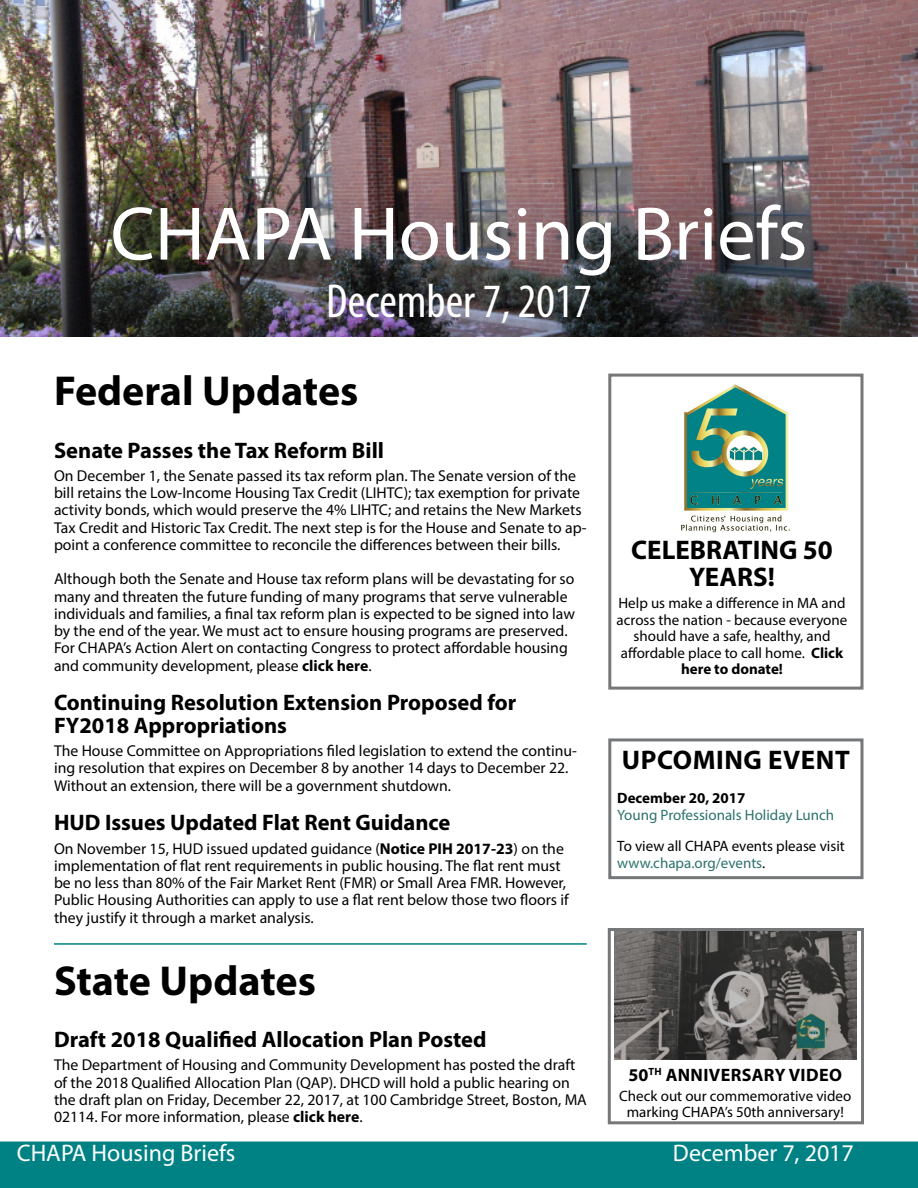
<style>
.page{position:relative;width:918px;height:1188px;background:#fff}
.page>*{position:absolute;margin:0;border:0;box-sizing:border-box;transform-origin:0 0}
.t1{font:76.5px "Myriad Pro";color:#fff}
.t2{font:condensed 48px "Myriad Pro";color:#fff}
.Subheads{font:700 42px "Myriad Pro";color:#000}
.Subheads-2{font:700 27px/27px "Myriad Pro";color:#000;text-align:center}
.Upcoming_Events{font:700 27px "Myriad Pro";letter-spacing:.02em;color:#000}
.t3{font:24px "Myriad Pro";color:#fff}
.Subheads-3{font:700 22.5px/22.5px "Myriad Pro";color:#000}
.Upcoming_Events-2{font:700 18px "Myriad Pro";letter-spacing:.02em;color:#000}
.t4{font:15.75px/17.2px "Myriad Pro";color:#000}
.Upcoming_Events-3{font:15px/16.5px "Myriad Pro";color:#000;text-align:center}
.Hyperlink{font:15px/16.5px "Myriad Pro";color:#2c726d}
.s1{font-weight:700}
.s2{font-weight:700;color:#000}
.s3{color:#2c726d}
</style>
<div class="page">
<img style="left:1px;top:0;width:917px;height:337px">
<div style="left:0;top:1142px;width:918px;height:46px;background:#008285"></div>
<div style="left:608px;top:738px;width:256px;height:141px;border:3px solid #757779"></div>
<div style="left:608px;top:374px;width:256px;height:316px;border:3px solid #757779"></div>
<img style="left:681px;top:384px;width:109px;height:148px">
<div style="left:608px;top:928px;width:256px;height:196px;border:3px solid #757779"></div>
<img style="left:615px;top:932px;width:242px;height:127px">
<hr style="left:54px;top:943px;width:533px;height:2px;background:#008285">
<p class="t1" style="left:111px;top:187px;width:698px">CHAPA Housing Briefs</p>
<p class="t2" style="left:326px;top:272px;width:267px">December 7, 2017</p>
<p class="Subheads" style="left:54px;top:364px;width:306px">Federal Updates</p>
<p class="Subheads-3" style="left:54px;top:438px;width:332px">Senate Passes the Tax Reform Bill</p>
<p class="t4" style="left:54px;top:467px;width:534px">On December 1, the Senate passed its tax reform plan. The Senate version of the bill retains the Low-Income Housing Tax Credit (LIHTC); tax exemption for private activity bonds, which would preserve the 4% LIHTC; and retains the New Markets Tax Credit and Historic Tax Credit. The next step is for the House and Senate to ap&shy;point a conference committee to reconcile the differences between their bills.</p>
<p class="t4" style="left:54px;top:570px;width:522px">Although both the Senate and House tax reform plans will be devastating for so many and threaten the future funding of many programs that serve vulnerable individuals and families, a final tax reform plan is expected to be signed into law by the end of the year. We must act to ensure housing programs are preserved.<br>For CHAPA’s Action Alert on contacting Congress to protect affordable housing and community development, please <span class="s1">click here</span>.</p>
<p class="Subheads-3" style="left:54px;top:691px;width:464px">Continuing Resolution Extension Proposed for<br>FY2018 Appropriations</p>
<p class="t4" style="left:54px;top:742px;width:525px">The House Committee on Appropriations filed legislation to extend the continu&shy;ing resolution that expires on December 8 by another 14 days to December 22.<br>Without an extension, there will be a government shutdown.</p>
<p class="Subheads-3" style="left:54px;top:811px;width:398px">HUD Issues Updated Flat Rent Guidance</p>
<p class="t4" style="left:54px;top:839px;width:516px">On November 15, HUD issued updated guidance (<span class="s1">Notice PIH 2017-23</span>) on the implementation of flat rent requirements in public housing. The flat rent must be no less than 80% of the Fair Market Rent (FMR) or Small Area FMR. However, Public Housing Authorities can apply to use a flat rent below those two floors if they justify it through a market analysis.</p>
<p class="Subheads" style="left:54px;top:953px;width:263px">State Updates</p>
<p class="Subheads-3" style="left:54px;top:1027px;width:434px">Draft 2018 Qualified Allocation Plan Posted</p>
<p class="t4" style="left:54px;top:1056px;width:534px">The Department of Housing and Community Development has posted the draft of the 2018 Qualified Allocation Plan (QAP). DHCD will hold a public hearing on the draft plan on Friday, December 22, 2017, at 100 Cambridge Street, Boston, MA 02114. For more information, please <span class="s1">click here</span>.</p>
<p class="Subheads-2" style="left:631px;top:535px;width:203px">CELEBRATING 50<br>YEARS!</p>
<p class="Upcoming_Events-3" style="left:617px;top:595px;width:232px">Help us make a difference in MA and across the nation - because everyone should have a safe, healthy, and affordable place to call home. <span class="s1">Click here to donate!</span></p>
<p class="Upcoming_Events" style="left:622px;top:742px;width:229px">UPCOMING EVENT</p>
<p class="Hyperlink" style="left:617px;top:790px;width:219px"><span class="s2">December 20, 2017<br></span>Young Professionals Holiday Lunch</p>
<p class="Upcoming_Events-3" style="left:617px;top:838px;width:229px;text-align:left">To view all CHAPA events please visit <span class="s3">www.chapa.org/events</span>.</p>
<p class="Upcoming_Events-2" style="left:629px;top:1063px;width:215px">50<sup>TH</sup> ANNIVERSARY VIDEO</p>
<p class="Upcoming_Events-3" style="left:619px;top:1087px;width:234px">Check out our commemorative video marking CHAPA’s 50th anniversary!</p>
<p class="t3" style="left:17px;top:1138px;width:220px">CHAPA Housing Briefs</p>
<p class="t3" style="left:673px;top:1138px;width:182px">December 7, 2017</p>
</div>
